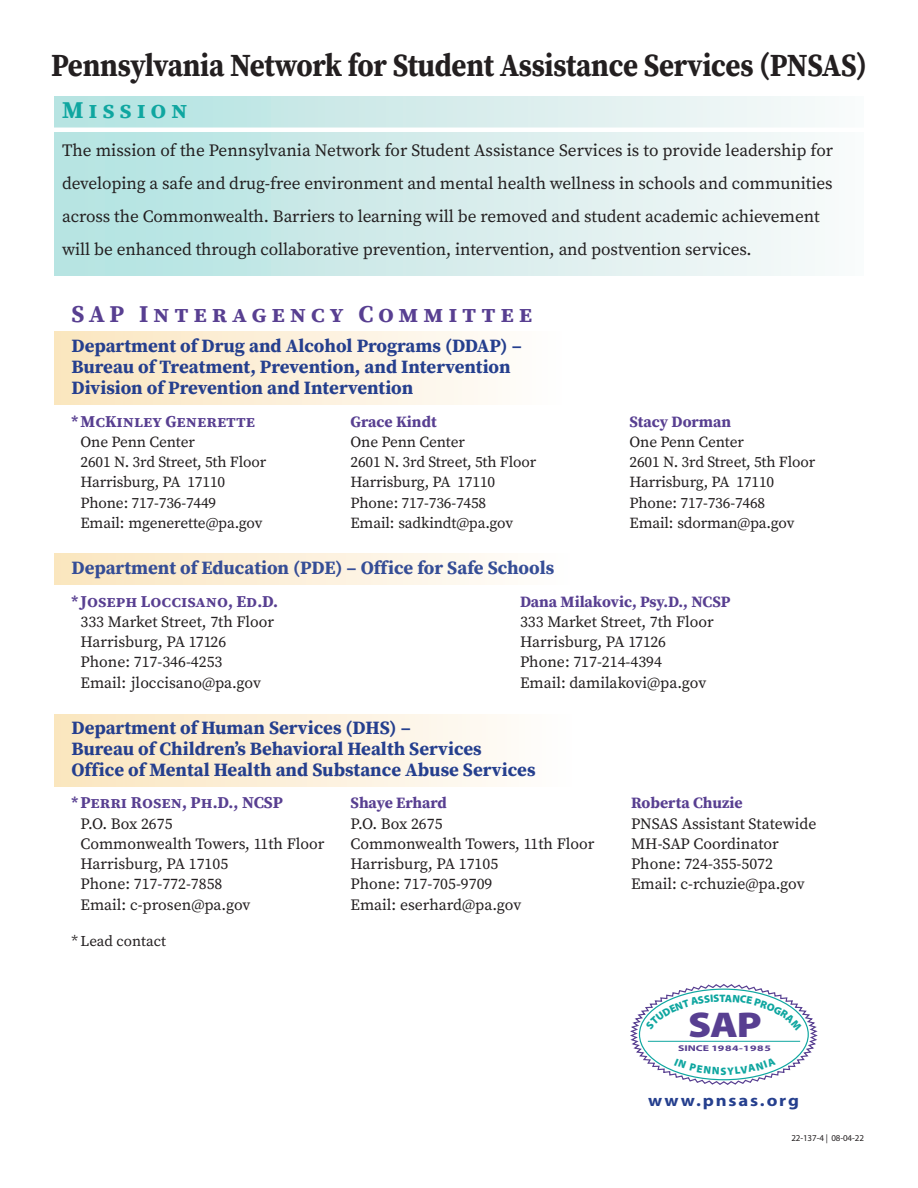
<style>
.page{position:relative;width:918px;height:1188px;background:#fff}
.page>*{position:absolute;margin:0;border:0;box-sizing:border-box;transform-origin:0 0}
.t1{font:900 36px "Myriad Pro";color:#583f91;scale:1.15 1}
.t2{font:700 32.1px "Source Serif Pro";letter-spacing:-.01em;color:#231f20;scale:.9 1}
.t3{font:700 24px "Source Serif Pro";letter-spacing:.2em;color:#583f91}
.t4{font:700 24px "Source Serif Pro";color:#0fa6a0}
.No_Spacing{font:700 18.75px/21px "Source Serif Pro";color:#253f8e}
.No_Spacing-2{font:700 18.75px "Source Serif Pro";color:#354d96}
.t5{font:17.25px/33px "Source Serif Pro";letter-spacing:-.005em;color:#231f20}
.No_Spacing-3{font:700 16.5px "Source Serif Pro";color:#583f91}
.t6{font:700 16.5px "Myriad Pro";letter-spacing:.1em;color:#253f8e;scale:1.13 1}
.No_Spacing-4{font:15.75px "Source Serif Pro";color:#231f20}
.No_Spacing-5{font:700 15.75px "Source Serif Pro";color:#583f91}
.No_Spacing-6{font:15.3px "Source Serif Pro";letter-spacing:-.01em;color:#231f20}
.No_Spacing-7{font:15px "Source Serif Pro";color:#231f20}
.t7{font:900 10.8px "Myriad Pro";color:#0fa6a0}
.t8{font:9px "Myriad Pro";letter-spacing:-.01em;color:#231f20}
.t9{font:700 8.4px "Myriad Pro";letter-spacing:.025em;color:#583f91;scale:1.4 1}
.s1{font-size:15.75px}
</style>
<div class="page">
<div style="left:54px;top:714px;width:518px;height:73px;background:linear-gradient(to right,#fae6bf,#fefdfd)"></div>
<div style="left:54px;top:554px;width:517px;height:31px;background:linear-gradient(to right,#fae6bf,#fefdfd)"></div>
<div style="left:54px;top:96px;width:862px;height:180px;background:linear-gradient(to right,#b2e2e0,#fefbfb)"></div>
<div style="left:54px;top:331px;width:508px;height:74px;background:linear-gradient(to right,#fae5bf,#fefdfd)"></div>
<hr style="left:24px;top:128px;width:894px;height:4px;background:#fff">
<div style="left:865px;top:83px;width:52px;height:203px;background:#fff"></div>
<svg style="left:630px;top:984px;width:188px;height:101px"></svg>
<p class="t2" style="left:51px;top:43px;width:908px">Pennsylvania Network for Student Assistance Services (PNSAS)</p>
<p class="t4" style="left:62px;top:93px;width:127px">Mission</p>
<p class="t5" style="left:62px;top:133px;width:773px">The mission of the Pennsylvania Network for Student Assistance Services is to provide leadership for developing a safe and drug-free environment and mental health wellness in schools and communities across the Commonwealth. Barriers to learning will be removed and student academic achievement will be enhanced through collaborative prevention, intervention, and postvention services.</p>
<p class="t3" style="left:72px;top:298px;width:462px">SAP Interagency Committee</p>
<p class="No_Spacing" style="left:72px;top:335px;width:452px">Department of Drug and Alcohol Programs (DDAP) –<br>Bureau of Treatment, Prevention, and Intervention<br>Division of Prevention and Intervention</p>
<p class="No_Spacing-3" style="left:72px;top:410px;width:185px"><span class="s1">*</span>McKinley Generette</p>
<p class="No_Spacing-5" style="left:351px;top:410px;width:88px">Grace Kindt</p>
<p class="No_Spacing-5" style="left:630px;top:410px;width:103px">Stacy Dorman</p>
<p class="No_Spacing-6" style="left:81px;top:432px;width:116px">One Penn Center</p>
<p class="No_Spacing-6" style="left:351px;top:432px;width:116px">One Penn Center</p>
<p class="No_Spacing-6" style="left:630px;top:432px;width:116px">One Penn Center</p>
<p class="No_Spacing-6" style="left:81px;top:452px;width:187px">2601 N. 3rd Street, 5th Floor</p>
<p class="No_Spacing-6" style="left:351px;top:452px;width:187px">2601 N. 3rd Street, 5th Floor</p>
<p class="No_Spacing-6" style="left:630px;top:452px;width:187px">2601 N. 3rd Street, 5th Floor</p>
<p class="No_Spacing-6" style="left:81px;top:472px;width:146px">Harrisburg, PA 17110</p>
<p class="No_Spacing-6" style="left:351px;top:472px;width:146px">Harrisburg, PA 17110</p>
<p class="No_Spacing-6" style="left:630px;top:472px;width:146px">Harrisburg, PA 17110</p>
<p class="No_Spacing-6" style="left:81px;top:492px;width:137px">Phone: 717-736-7449</p>
<p class="No_Spacing-6" style="left:351px;top:492px;width:137px">Phone: 717-736-7458</p>
<p class="No_Spacing-6" style="left:630px;top:492px;width:137px">Phone: 717-736-7468</p>
<p class="No_Spacing-6" style="left:81px;top:513px;width:184px">Email: mgenerette@pa.gov</p>
<p class="No_Spacing-6" style="left:351px;top:513px;width:164px">Email: sadkindt@pa.gov</p>
<p class="No_Spacing-6" style="left:630px;top:513px;width:166px">Email: sdorman@pa.gov</p>
<p class="No_Spacing-2" style="left:72px;top:555px;width:484px">Department of Education (PDE) – Office for Safe Schools</p>
<p class="No_Spacing-3" style="left:72px;top:590px;width:208px"><span class="s1">*</span> Joseph Loccisano, Ed.D.</p>
<p class="No_Spacing-5" style="left:520px;top:590px;width:212px">Dana Milakovic, Psy.D., NCSP</p>
<p class="No_Spacing-4" style="left:81px;top:611px;width:195px">333 Market Street, 7th Floor</p>
<p class="No_Spacing-4" style="left:520px;top:611px;width:195px">333 Market Street, 7th Floor</p>
<p class="No_Spacing-4" style="left:81px;top:631px;width:147px">Harrisburg, PA 17126</p>
<p class="No_Spacing-4" style="left:520px;top:631px;width:148px">Harrisburg, PA 17126</p>
<p class="No_Spacing-4" style="left:81px;top:652px;width:143px">Phone: 717-346-4253</p>
<p class="No_Spacing-4" style="left:520px;top:652px;width:143px">Phone: 717-214-4394</p>
<p class="No_Spacing-4" style="left:81px;top:672px;width:182px">Email: jloccisano@pa.gov</p>
<p class="No_Spacing-4" style="left:520px;top:672px;width:188px">Email: damilakovi@pa.gov</p>
<p class="No_Spacing" style="left:72px;top:717px;width:465px">Department of Human Services (DHS) –<br>Bureau of Children’s Behavioral Health Services<br>Office of Mental Health and Substance Abuse Services</p>
<p class="No_Spacing-3" style="left:72px;top:791px;width:213px"><span class="s1">*</span>Perri Rosen, Ph.D., NCSP</p>
<p class="No_Spacing-5" style="left:351px;top:792px;width:98px">Shaye Erhard</p>
<p class="No_Spacing-5" style="left:631px;top:792px;width:113px">Roberta Chuzie</p>
<p class="No_Spacing-4" style="left:81px;top:813px;width:94px">P.O. Box 2675</p>
<p class="No_Spacing-4" style="left:351px;top:813px;width:94px">P.O. Box 2675</p>
<p class="No_Spacing-4" style="left:631px;top:813px;width:187px">PNSAS Assistant Statewide</p>
<p class="No_Spacing-4" style="left:81px;top:833px;width:245px">Commonwealth Towers, 11th Floor</p>
<p class="No_Spacing-4" style="left:351px;top:833px;width:245px">Commonwealth Towers, 11th Floor</p>
<p class="No_Spacing-4" style="left:631px;top:833px;width:149px">MH-SAP Coordinator</p>
<p class="No_Spacing-4" style="left:81px;top:853px;width:149px">Harrisburg, PA 17105</p>
<p class="No_Spacing-4" style="left:351px;top:853px;width:149px">Harrisburg, PA 17105</p>
<p class="No_Spacing-4" style="left:631px;top:853px;width:143px">Phone: 724-355-5072</p>
<p class="No_Spacing-4" style="left:81px;top:874px;width:143px">Phone: 717-772-7858</p>
<p class="No_Spacing-4" style="left:351px;top:874px;width:143px">Phone: 717-705-9709</p>
<p class="No_Spacing-4" style="left:631px;top:874px;width:175px">Email: c-rchuzie@pa.gov</p>
<p class="No_Spacing-4" style="left:81px;top:894px;width:172px">Email: c-prosen@pa.gov</p>
<p class="No_Spacing-4" style="left:351px;top:894px;width:172px">Email: eserhard@pa.gov</p>
<p class="No_Spacing-7" style="left:72px;top:931px;width:96px">* Lead contact</p>
<p class="t7" style="left:720px;top:991px;width:8px">T</p>
<p class="t1" style="left:688px;top:1001px;width:65px">SAP</p>
<p class="t9" style="left:678px;top:1042px;width:68px">SINCE 1984-1985</p>
<p class="t7" style="left:720px;top:1064px;width:8px">S</p>
<p class="t6" style="left:648px;top:1090px;width:135px">www.pnsas.org</p>
<p class="t8" style="left:791px;top:1132px;width:74px">22-137-4 | 08-04-22</p>
</div>
